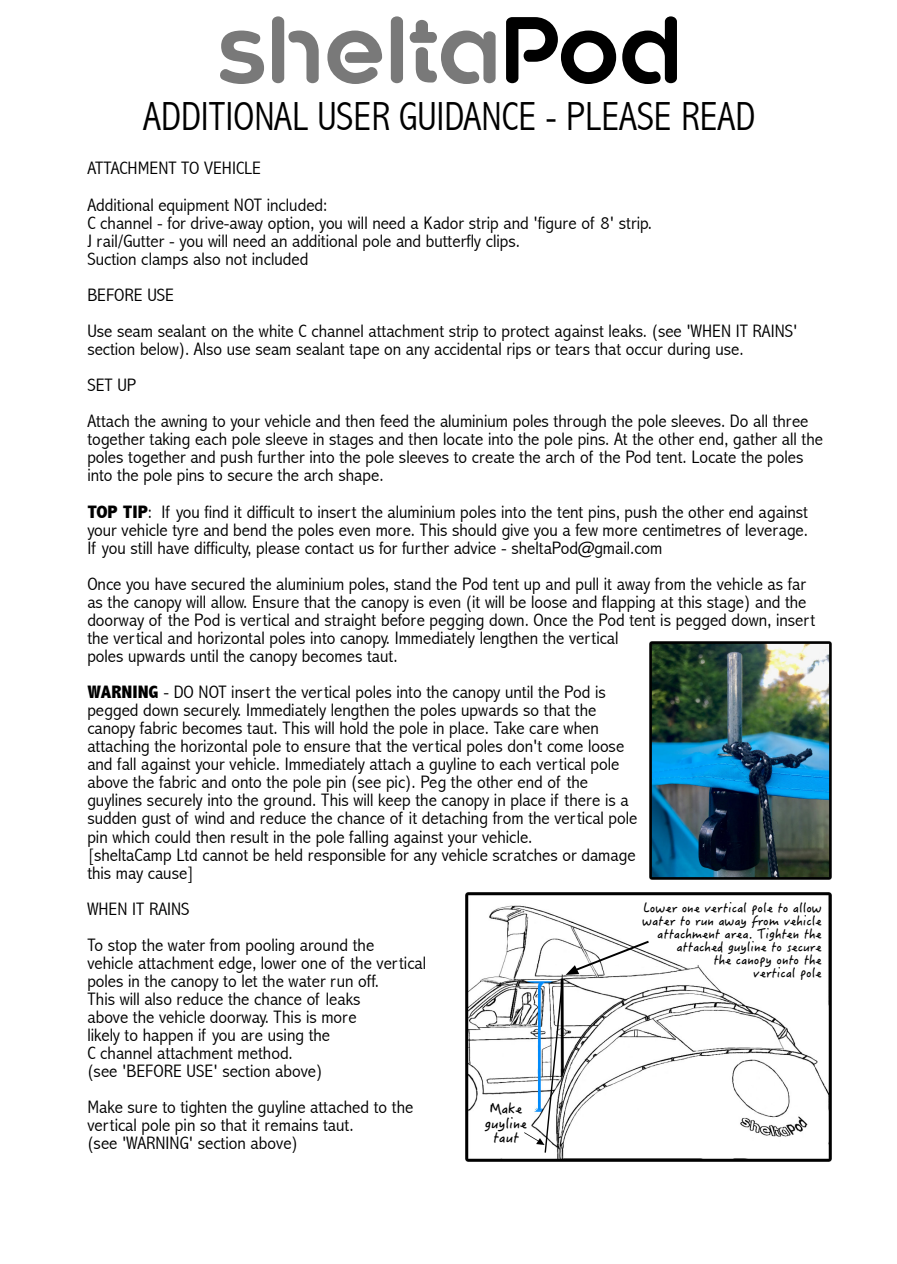
<style>
.page{position:relative;width:897px;height:1264px;background:#fff}
.page>*{position:absolute;margin:0;border:0;box-sizing:border-box;transform-origin:0 0}
.t1{font:700 87.15px "Kroppen Round";color:#797979}
.t2{font:300 condensed 40.65px "Abadi";color:#000}
.t3{font:300 condensed 18px/18px "Abadi";color:#000;scale:1.12 1}
.t4{font:14.25px/14.2px "Hanzi Pen TC W5";color:#000;text-align:center}
.t5{font:13.05px/13px "Hanzi Pen TC W5";color:#000;text-align:right}
.s1{color:#000}
.s2{font-weight:800}
</style>
<div class="page">
<img style="left:649px;top:641px;width:182px;height:238px">
<img style="left:466px;top:892px;width:365px;height:270px">
<svg style="left:524px;top:940px;width:124px;height:212px"></svg>
<h1 class="t1" style="left:216px;top:16px;width:467px">shelta<span class="s1">Pod</span></h1>
<h2 class="t2" style="left:143px;top:102px;width:613px">ADDITIONAL USER GUIDANCE - PLEASE READ</h2>
<p class="t3" style="left:87px;top:152px;width:216px;line-height:36.2px">ATTACHMENT TO VEHICLE<br>Additional equipment NOT included:</p>
<p class="t3" style="left:87px;top:215px;width:505px">C channel - for drive-away option, you will need a Kador strip and 'figure of 8' strip.<br>J rail/Gutter - you will need an additional pole and butterfly clips.<br>Suction clamps also not included</p>
<p class="t3" style="left:87px;top:279px;width:635px;line-height:36.2px">BEFORE USE<br>Use seam sealant on the white C channel attachment strip to protect against leaks. (see 'WHEN IT RAINS'</p>
<p class="t3" style="left:87px;top:333px;width:645px;line-height:36.2px">section below). Also use seam sealant tape on any accidental rips or tears that occur during use.<br>SET UP<br>Attach the awning to your vehicle and then feed the aluminium poles through the pole sleeves. Do all three</p>
<p class="t3" style="left:87px;top:432px;width:658px">together taking each pole sleeve in stages and then locate into the pole pins. At the other end, gather all the poles together and push further into the pole sleeves to create the arch of the Pod tent. Locate the poles into the pole pins to secure the arch shape.</p>
<p class="t3" style="left:87px;top:504px;width:645px;text-align:justify"><span class="s2">TOP TIP</span>: If you find it difficult to insert the aluminium poles into the tent pins, push the other end against your vehicle tyre and bend the poles even more. This should give you a few more centimetres of leverage.<br>If you still have difficulty, please contact us for further advice - sheltaPod@gmail.com</p>
<p class="t3" style="left:87px;top:576px;width:651px">Once you have secured the aluminium poles, stand the Pod tent up and pull it away from the vehicle as far as the canopy will allow. Ensure that the canopy is even (it will be loose and flapping at this stage) and the doorway of the Pod is vertical and straight before pegging down. Once the Pod tent is pegged down, insert the vertical and horizontal poles into canopy. Immediately lengthen the vertical<br>poles upwards until the canopy becomes taut.</p>
<p class="t3" style="left:87px;top:685px;width:492px"><span class="s2">WARNING</span> - DO NOT insert the vertical poles into the canopy until the Pod is pegged down securely. Immediately lengthen the poles upwards so that the canopy fabric becomes taut. This will hold the pole in place. Take care when attaching the horizontal pole to ensure that the vertical poles don't come loose and fall against your vehicle. Immediately attach a guyline to each vertical pole above the fabric and onto the pole pin (see pic). Peg the other end of the guylines securely into the ground. This will keep the canopy in place if there is a sudden gust of wind and reduce the chance of it detaching from the vertical pole pin which could then result in the pole falling against your vehicle.<br>[sheltaCamp Ltd cannot be held responsible for any vehicle scratches or damage this may cause]</p>
<p class="t3" style="left:87px;top:892px;width:257px;line-height:36.2px">WHEN IT RAINS<br>To stop the water from pooling around the</p>
<p class="t3" style="left:87px;top:955px;width:304px">vehicle attachment edge, lower one of the vertical poles in the canopy to let the water run off.<br>This will also reduce the chance of leaks<br>above the vehicle doorway. This is more<br>likely to happen if you are using the<br>C channel attachment method.<br>(see 'BEFORE USE' section above)</p>
<p class="t3" style="left:87px;top:1100px;width:292px">Make sure to tighten the guyline attached to the vertical pole pin so that it remains taut.<br>(see 'WARNING' section above)</p>
<p class="t5" style="left:642px;top:901px;width:181px">Lower one vertical pole to allow water to run away from vehicle attachment area. Tighten the attached guyline to secure<br>the canopy onto the<br>vertical pole</p>
<p class="t4" style="left:485px;top:1101px;width:44px">Make guyline taut</p>
</div>
